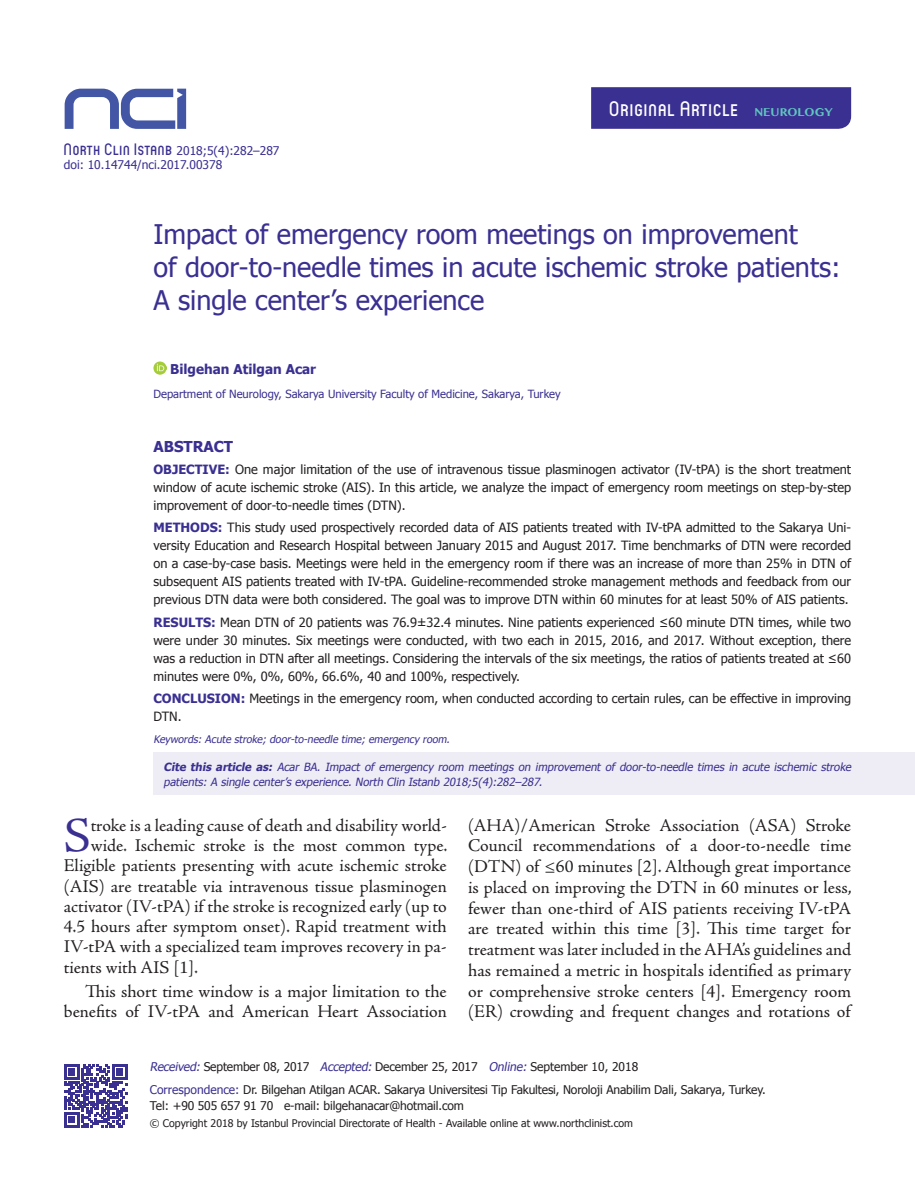
<style>
.page{position:relative;width:915px;height:1191px;background:#fff}
.page>*{position:absolute;margin:0;border:0;box-sizing:border-box;transform-origin:0 0}
.t1{font:48.9px "Adobe Jenson Pro";color:#3a3091}
.t2{font:27px/33px "Tahoma";color:#3a3091}
.t3{font:500 21px "Circula";letter-spacing:.055em;color:#fff}
.t4{font:18px/20.7px "Adobe Jenson Pro";letter-spacing:-.005em;color:#231f20;text-align:right}
.t5{font:700 15px "Tahoma";color:#3a3091}
.t6{font:700 13.5px "Tahoma";color:#3a3091}
.t7{font:12.75px/18px "Tahoma";color:#231f20;text-align:justify}
.t8{font:12px/23px "Tahoma";letter-spacing:-.01em;color:#231f20}
.t9{font:12px/14.4px "Tahoma";color:#3a3091}
.t10{font:italic 11.25px/15px "Tahoma";color:#3a3091}
.t11{font:11.25px "Tahoma";color:#3a3091}
.t12{font:10.5px "Tahoma";color:#231f20}
.t13{font:italic 10.5px "Tahoma";color:#3a3091}
.s1{font-family:"Circula";font-weight:500;font-size:16.5px}
.s2{font-family:"Tamil MN";font-weight:700;font-size:11.25px;color:#61c5c0}
.s3{font-weight:700;color:#3a3091}
.s4{font-weight:700}
.s5{font-style:italic;color:#3a3091}
.s6{color:#3a3091}
</style>
<div class="page">
<svg style="left:153px;top:361px;width:13px;height:13px"></svg>
<svg style="left:65px;top:89px;width:121px;height:40px"></svg>
<div style="left:591px;top:87px;width:259px;height:42px;background:#3a3091"></div>
<svg style="left:64px;top:1064px;width:63px;height:63px"></svg>
<div style="left:153px;top:752px;width:761px;height:43px;background:#eeedf5"></div>
<p class="t9" style="left:64px;top:143px;width:217px"><span class="s1">North Clin Istanb</span> 2018;5(4):282–287 doi: 10.14744/nci.2017.00378</p>
<h3 class="t3" style="left:609px;top:96px;width:225px">Orıgınal Article <span class="s2">NEUROLOGY</span></h3>
<h2 class="t2" style="left:153px;top:217px;width:688px">Impact of emergency room meetings on improvement<br>of door-to-needle times in acute ischemic stroke patients:<br>A single center’s experience</h2>
<p class="t6" style="left:170px;top:359px;width:147px">Bilgehan Atilgan Acar</p>
<p class="t11" style="left:153px;top:386px;width:408px">Department of Neurology, Sakarya University Faculty of Medicine, Sakarya, Turkey</p>
<p class="t5" style="left:153px;top:436px;width:81px">ABSTRACT</p>
<p class="t7" style="left:153px;top:460px;width:699px"><span class="s3">OBJECTIVE:</span> One major limitation of the use of intravenous tissue plasminogen activator (IV-tPA) is the short treatment window of acute ischemic stroke (AIS). In this article, we analyze the impact of emergency room meetings on step-by-step improvement of door-to-needle times (DTN).</p>
<p class="t7" style="left:153px;top:518px;width:699px"><span class="s3">METHODS:</span> This study used prospectively recorded data of AIS patients treated with IV-tPA admitted to the Sakarya Uni&shy;versity Education and Research Hospital between January 2015 and August 2017. Time benchmarks of DTN were recorded on a case-by-case basis. Meetings were held in the emergency room if there was an increase of more than 25% in DTN of subsequent AIS patients treated with IV-tPA. Guideline-recommended stroke management methods and feedback from our previous DTN data were both considered. The goal was to improve DTN within 60 minutes for at least 50% of AIS patients.</p>
<p class="t7" style="left:153px;top:612px;width:699px"><span class="s3">RESULTS:</span> Mean DTN of 20 patients was 76.9±32.4 minutes. Nine patients experienced ≤60 minute DTN times, while two were under 30 minutes. Six meetings were conducted, with two each in 2015, 2016, and 2017. Without exception, there was a reduction in DTN after all meetings. Considering the intervals of the six meetings, the ratios of patients treated at ≤60 minutes were 0%, 0%, 60%, 66.6%, 40 and 100%, respectively.</p>
<p class="t7" style="left:153px;top:688px;width:699px"><span class="s3">CONCLUSION:</span> Meetings in the emergency room, when conducted according to certain rules, can be effective in improving<br>DTN.</p>
<p class="t13" style="left:153px;top:732px;width:300px">Keywords: Acute stroke; door-to-needle time; emergency room.</p>
<p class="t10" style="left:163px;top:758px;width:691px"><span class="s4">Cite this article as:</span> Acar BA. Impact of emergency room meetings on improvement of door-to-needle times in acute ischemic stroke patients: A single center’s experience. North Clin Istanb 2018;5(4):282–287.</p>
<h1 class="t1" style="left:64px;top:808px;width:28px">S</h1>
<h3 class="t4" style="left:91px;top:815px;width:357px">troke is a leading cause of death and disability world-</h3>
<h3 class="t4" style="left:91px;top:835px;width:358px">wide. Ischemic stroke is the most common type.</h3>
<h3 class="t4" style="left:64px;top:855px;width:384px">Eligible patients presenting with acute ischemic stroke</h3>
<h3 class="t4" style="left:64px;top:876px;width:384px">(AIS) are treatable via intravenous tissue plasminogen</h3>
<h3 class="t4" style="left:64px;top:896px;width:384px">activator (IV-tPA) if the stroke is recognized early (up to</h3>
<h3 class="t4" style="left:64px;top:916px;width:384px">4.5 hours after symptom onset). Rapid treatment with</h3>
<h3 class="t4" style="left:64px;top:936px;width:384px">IV-tPA with a specialized team improves recovery in pa-</h3>
<h3 class="t4" style="left:64px;top:957px;width:136px">tients with AIS [1].</h3>
<h3 class="t4" style="left:64px;top:981px;width:384px;line-height:20.2px">This short time window is a major limitation to the benefits of IV-tPA and American Heart Association</h3>
<p class="t4" style="left:468px;top:815px;width:385px;text-align:justify">(AHA)/American Stroke Association (ASA) Stroke Council recommendations of a door-to-needle time (DTN) of ≤60 minutes [2]. Although great importance is placed on improving the DTN in 60 minutes or less, fewer than one-third of AIS patients receiving IV-tPA are treated within this time [3]. This time target for treatment was later included in the AHA’s guidelines and has remained a metric in hospitals identified as primary or comprehensive stroke centers [4]. Emergency room (ER) crowding and frequent changes and rotations of</p>
<p class="t8" style="left:150px;top:1054px;width:617px"><span class="s5">Received:</span> September 08, 2017 <span class="s5">Accepted:</span>December 25, 2017 <span class="s5">Online:</span> September 10, 2018<br><span class="s6">Correspondence:</span> Dr. Bilgehan Atilgan ACAR. Sakarya Universitesi Tip Fakultesi, Noroloji Anabilim Dali, Sakarya, Turkey.</p>
<p class="t8" style="left:150px;top:1094px;width:315px">Tel: +90 505 657 91 70 e-mail: bilgehanacar@hotmail.com</p>
<p class="t12" style="left:150px;top:1116px;width:484px">© Copyright 2018 by Istanbul Provincial Directorate of Health - Available online at www.northclinist.com</p>
</div>
